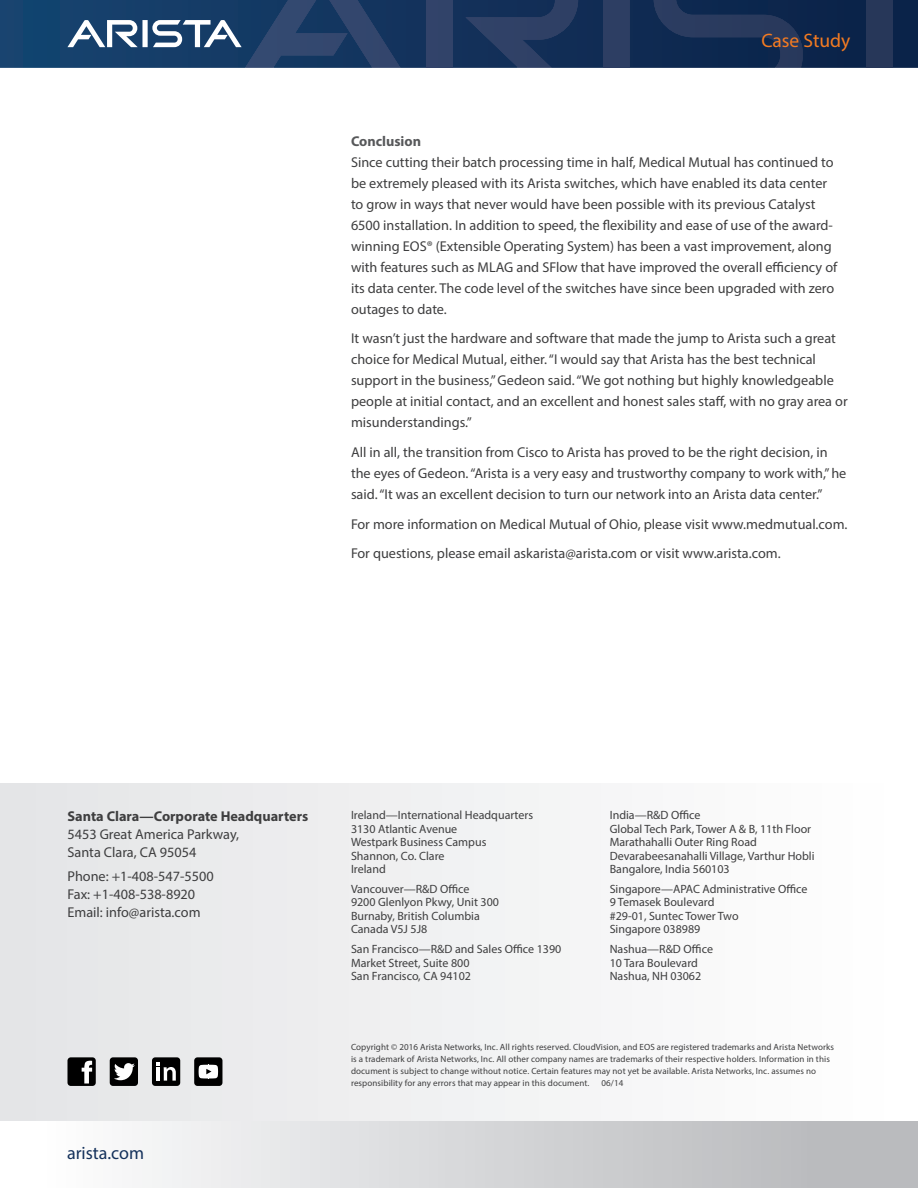
<style>
.page{position:relative;width:918px;height:1188px;background:#fff}
.page>*{position:absolute;margin:0;border:0;box-sizing:border-box;transform-origin:0 0}
.t1{font:19.5px "Myriad Pro";color:#f47b21}
.t2{font:18px "Myriad Pro";color:#14315b}
.Main_body_text{font:14.25px/21px "Myriad Pro";color:#3e3e3f}
.t3{font:700 14.25px "Myriad Pro";color:#3e3e3f}
.Main_body_subhead_L2{font:700 14.25px "Myriad Pro";color:#57585a}
.t4{font:12px/13.5px "Myriad Pro";color:#3e3e3f}
.t5{font:9px/11.9px "Myriad Pro";letter-spacing:.01em;color:#3e3e3f}
</style>
<div class="page">
<svg style="left:0;top:0;width:918px;height:68px;background:#103059"></svg>
<div style="left:426px;top:0;width:26px;height:68px;background:#314369"></div>
<svg style="left:465px;top:0;width:113px;height:68px;background:#1f365d"></svg>
<svg style="left:67px;top:0;width:333px;height:68px;background:#2f4e74"></svg>
<div style="left:604px;top:0;width:26px;height:68px;background:#2d3e63"></div>
<svg style="left:654px;top:0;width:149px;height:68px;background:#182f54"></svg>
<div style="left:867px;top:0;width:26px;height:68px;background:#273759"></div>
<div style="left:0;top:1120px;width:918px;height:68px;background:linear-gradient(to right,#fff,#b3b4b7)"></div>
<div style="left:0;top:783px;width:918px;height:337px;background:linear-gradient(to right,#e4e4e6,#fff)"></div>
<div style="left:67px;top:1057px;width:29px;height:29px;background:#000;border-radius:3px"></div>
<div style="left:110px;top:1057px;width:28px;height:29px;background:#000;border-radius:3px"></div>
<div style="left:152px;top:1057px;width:28px;height:29px;background:#000;border-radius:3px"></div>
<div style="left:194px;top:1057px;width:28px;height:29px;background:#000;border-radius:3px"></div>
<svg style="left:82px;top:1060px;width:10px;height:24px"></svg>
<svg style="left:114px;top:1063px;width:21px;height:17px"></svg>
<svg style="left:157px;top:1063px;width:19px;height:18px"></svg>
<svg style="left:199px;top:1065px;width:19px;height:14px"></svg>
<h1 class="t1" style="left:761px;top:29px;width:91px">Case Study</h1>
<p class="Main_body_subhead_L2" style="left:351px;top:132px;width:72px">Conclusion</p>
<p class="Main_body_text" style="left:351px;top:151px;width:488px">Since cutting their batch processing time in half, Medical Mutual has continued to be extremely pleased with its Arista switches, which have enabled its data center to grow in ways that never would have been possible with its previous Catalyst 6500 installation. In addition to speed, the flexibility and ease of use of the award&shy;winning EOS® (Extensible Operating System) has been a vast improvement, along with features such as MLAG and SFlow that have improved the overall efficiency of its data center. The code level of the switches have since been upgraded with zero outages to date.</p>
<p class="Main_body_text" style="left:351px;top:328px;width:498px">It wasn’t just the hardware and software that made the jump to Arista such a great choice for Medical Mutual, either. “I would say that Arista has the best technical support in the business,” Gedeon said. “We got nothing but highly knowledgeable people at initial contact, and an excellent and honest sales staff, with no gray area or misunderstandings.”</p>
<p class="Main_body_text" style="left:351px;top:442px;width:497px">All in all, the transition from Cisco to Arista has proved to be the right decision, in the eyes of Gedeon. “Arista is a very easy and trustworthy company to work with,” he said. “It was an excellent decision to turn our network into an Arista data center.”</p>
<p class="Main_body_text" style="left:351px;top:513px;width:498px">For more information on Medical Mutual of Ohio, please visit www.medmutual.com.</p>
<p class="Main_body_text" style="left:351px;top:543px;width:431px">For questions, please email askarista@arista.com or visit www.arista.com.</p>
<p class="t3" style="left:68px;top:807px;width:242px">Santa Clara—Corporate Headquarters</p>
<p class="Main_body_text" style="left:68px;top:825px;width:173px;line-height:18px">5453 Great America Parkway,<br>Santa Clara, CA 95054</p>
<p class="Main_body_text" style="left:68px;top:867px;width:148px;line-height:18px">Phone: +1-408-547-5500<br>Fax: +1-408-538-8920<br>Email: info@arista.com</p>
<p class="t2" style="left:67px;top:1142px;width:79px">arista.com</p>
<p class="t4" style="left:351px;top:808px;width:184px">Ireland—International Headquarters<br>3130 Atlantic Avenue<br>Westpark Business Campus<br>Shannon, Co. Clare<br>Ireland</p>
<p class="t4" style="left:351px;top:882px;width:150px">Vancouver—R&amp;D Office<br>9200 Glenlyon Pkwy, Unit 300<br>Burnaby, British Columbia<br>Canada V5J 5J8</p>
<p class="t4" style="left:351px;top:942px;width:212px">San Francisco—R&amp;D and Sales Office 1390<br>Market Street, Suite 800<br>San Francisco, CA 94102</p>
<p class="t4" style="left:610px;top:808px;width:206px">India—R&amp;D Office<br>Global Tech Park, Tower A &amp; B, 11th Floor<br>Marathahalli Outer Ring Road<br>Devarabeesanahalli Village, Varthur Hobli<br>Bangalore, India 560103</p>
<p class="t4" style="left:610px;top:882px;width:199px">Singapore—APAC Administrative Office<br>9 Temasek Boulevard<br>#29-01, Suntec Tower Two<br>Singapore 038989</p>
<p class="t4" style="left:610px;top:942px;width:105px">Nashua—R&amp;D Office<br>10 Tara Boulevard<br>Nashua, NH 03062</p>
<p class="t5" style="left:351px;top:1041px;width:485px">Copyright © 2016 Arista Networks, Inc. All rights reserved. CloudVision, and EOS are registered trademarks and Arista Networks is a trademark of Arista Networks, Inc. All other company names are trademarks of their respective holders. Information in this document is subject to change without notice. Certain features may not yet be available. Arista Networks, Inc. assumes no responsibility for any errors that may appear in this document.</p>
<p class="t5" style="left:602px;top:1076px;width:23px">06/14</p>
</div>
